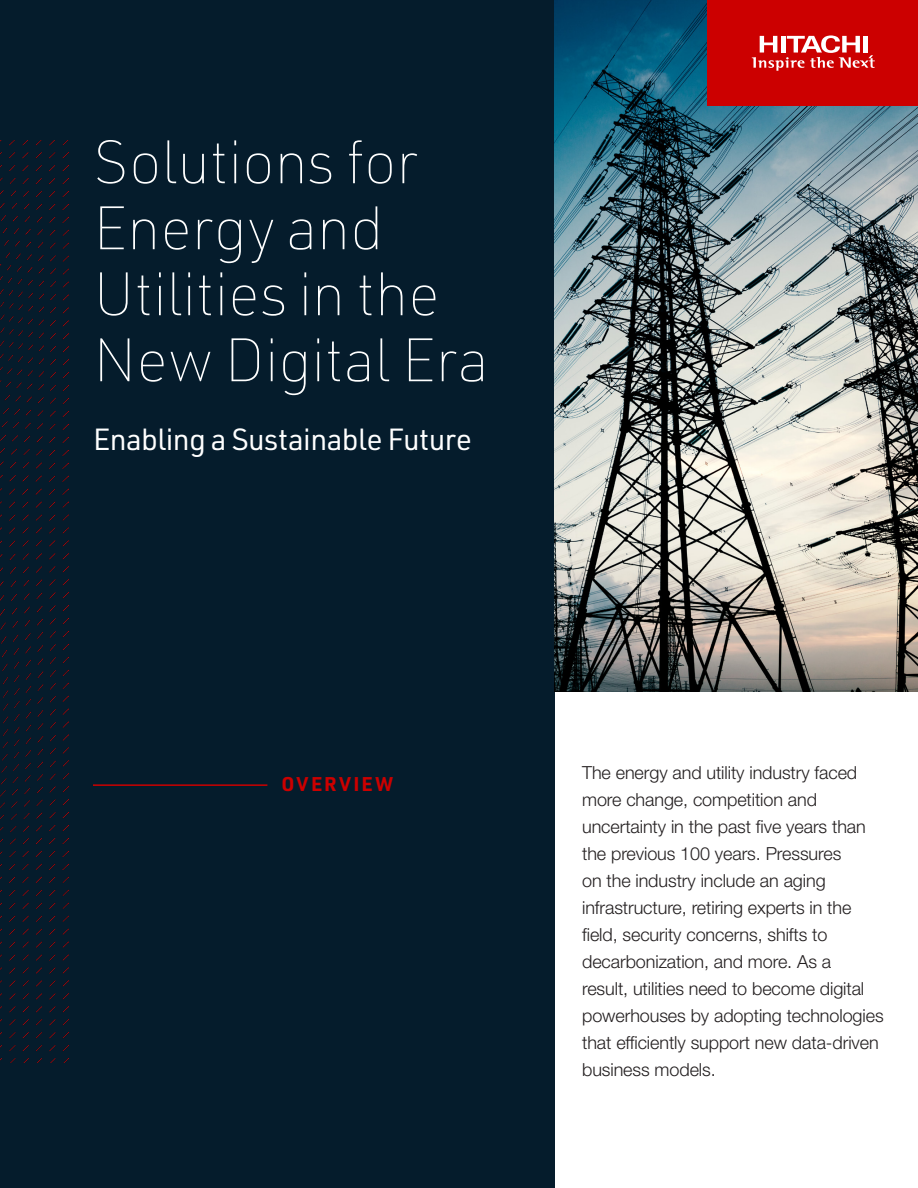
<style>
.page{position:relative;width:918px;height:1188px;background:#fff}
.page>*{position:absolute;margin:0;border:0;box-sizing:border-box;transform-origin:0 0}
.Cover_Header{font:100 60px/66px "URWDIN";letter-spacing:-.01em;color:#fff}
.Cover_Subhead{font:30px "URWDIN";letter-spacing:-.02em;color:#fff}
.H3{font:700 19.5px "URWDIN";letter-spacing:.115em;color:#c00}
.Cover_Intro{font:300 18px/27px "Helvetica Neue LT Std";letter-spacing:-.005em;color:#231f20}
</style>
<div class="page">
<div style="left:0;top:0;width:554px;height:1188px;background:#051c2c"></div>
<img style="left:554px;top:0;width:364px;height:691px">
<img style="left:0;top:141px;width:68px;height:922px">
<hr style="left:93px;top:784px;width:174px;height:2px;background:#c00">
<div style="left:707px;top:0;width:211px;height:106px;background:#c00"></div>
<svg style="left:752px;top:35px;width:123px;height:36px"></svg>
<p class="Cover_Header" style="left:93px;top:127px;width:397px">Solutions for<br>Energy and<br>Utilities in the<br>New Digital Era</p>
<p class="Cover_Subhead" style="left:93px;top:420px;width:380px">Enabling a Sustainable Future</p>
<p class="H3" style="left:282px;top:770px;width:113px">OVERVIEW</p>
<p class="Cover_Intro" style="left:582px;top:759px;width:303px">The energy and utility industry faced more change, competition and uncertainty in the past five years than the previous 100 years. Pressures<br>on the industry include an aging infrastructure, retiring experts in the field, security concerns, shifts to decarbonization, and more. As a<br>result, utilities need to become digital powerhouses by adopting technologies that efficiently support new data-driven business models.</p>
</div>
